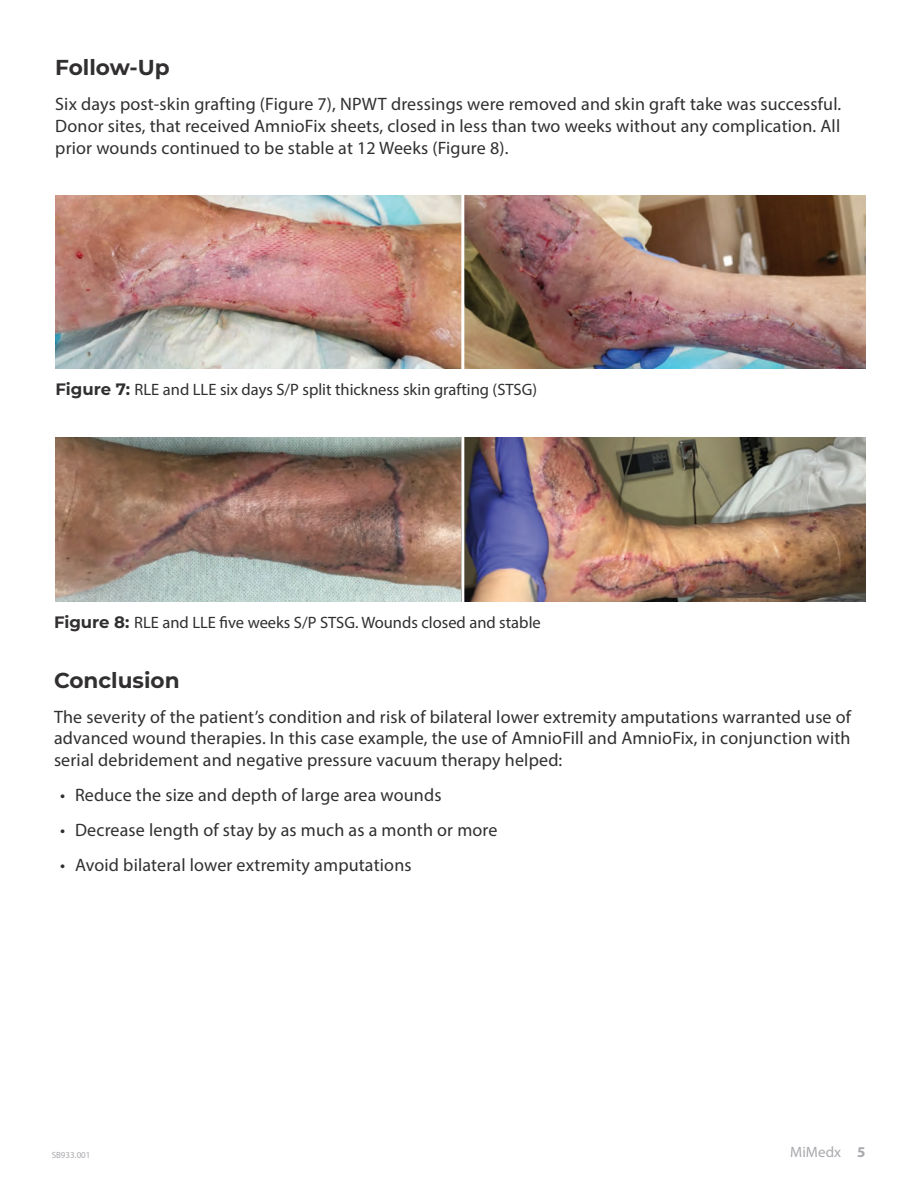
<style>
.page{position:relative;width:918px;height:1188px;background:#fff}
.page>*{position:absolute;margin:0;border:0;box-sizing:border-box;transform-origin:0 0}
.t1{font:700 21.6px "Montserrat";color:#312f30}
.t2{font:18px/22px "Myriad Pro";letter-spacing:.01em;color:#312f30;text-align:justify}
.t3{font:16.5px "Myriad Pro";color:#312f30}
.t4{font:15px "Myriad Pro";letter-spacing:.005em;color:#a8a9ad}
.t5{font:9px "Myriad Pro";color:#a8a9ad}
.s1{font-family:"Montserrat";font-weight:700}
.s2{font-weight:700}
</style>
<div class="page">
<img style="left:55px;top:437px;width:810px;height:164px">
<img style="left:55px;top:195px;width:406px;height:174px">
<img style="left:464px;top:195px;width:401px;height:174px">
<div style="left:461px;top:189px;width:3px;height:182px;border:2px solid #fff"></div>
<div style="left:461px;top:428px;width:3px;height:181px;border:2px solid #fff"></div>
<p class="t1" style="left:55px;top:52px;width:116px">Follow-Up</p>
<p class="t2" style="left:55px;top:93px;width:788px">Six days post-skin grafting (Figure 7), NPWT dressings were removed and skin graft take was successful.<br>Donor sites, that received AmnioFix sheets, closed in less than two weeks without any complication. All prior wounds continued to be stable at 12 Weeks (Figure 8).</p>
<p class="t3" style="left:56px;top:380px;width:483px"><span class="s1">Figure 7:</span> RLE and LLE six days S/P split thickness skin grafting (STSG)</p>
<p class="t3" style="left:54px;top:612px;width:488px"><span class="s1">Figure 8:</span> RLE and LLE five weeks S/P STSG. Wounds closed and stable</p>
<p class="t1" style="left:54px;top:664px;width:127px">Conclusion</p>
<p class="t2" style="left:54px;top:706px;width:799px;line-height:21.6px">The severity of the patient’s condition and risk of bilateral lower extremity amputations warranted use of advanced wound therapies. In this case example, the use of AmnioFill and AmnioFix, in conjunction with serial debridement and negative pressure vacuum therapy helped:</p>
<p class="t2" style="left:60px;top:784px;width:383px">• Reduce the size and depth of large area wounds</p>
<p class="t2" style="left:60px;top:819px;width:439px">• Decrease length of stay by as much as a month or more</p>
<p class="t2" style="left:60px;top:854px;width:353px">• Avoid bilateral lower extremity amputations</p>
<p class="t5" style="left:52px;top:1149px;width:40px">SB933.001</p>
<p class="t4" style="left:790px;top:1143px;width:77px">MiMedx <span class="s2">5</span></p>
</div>
